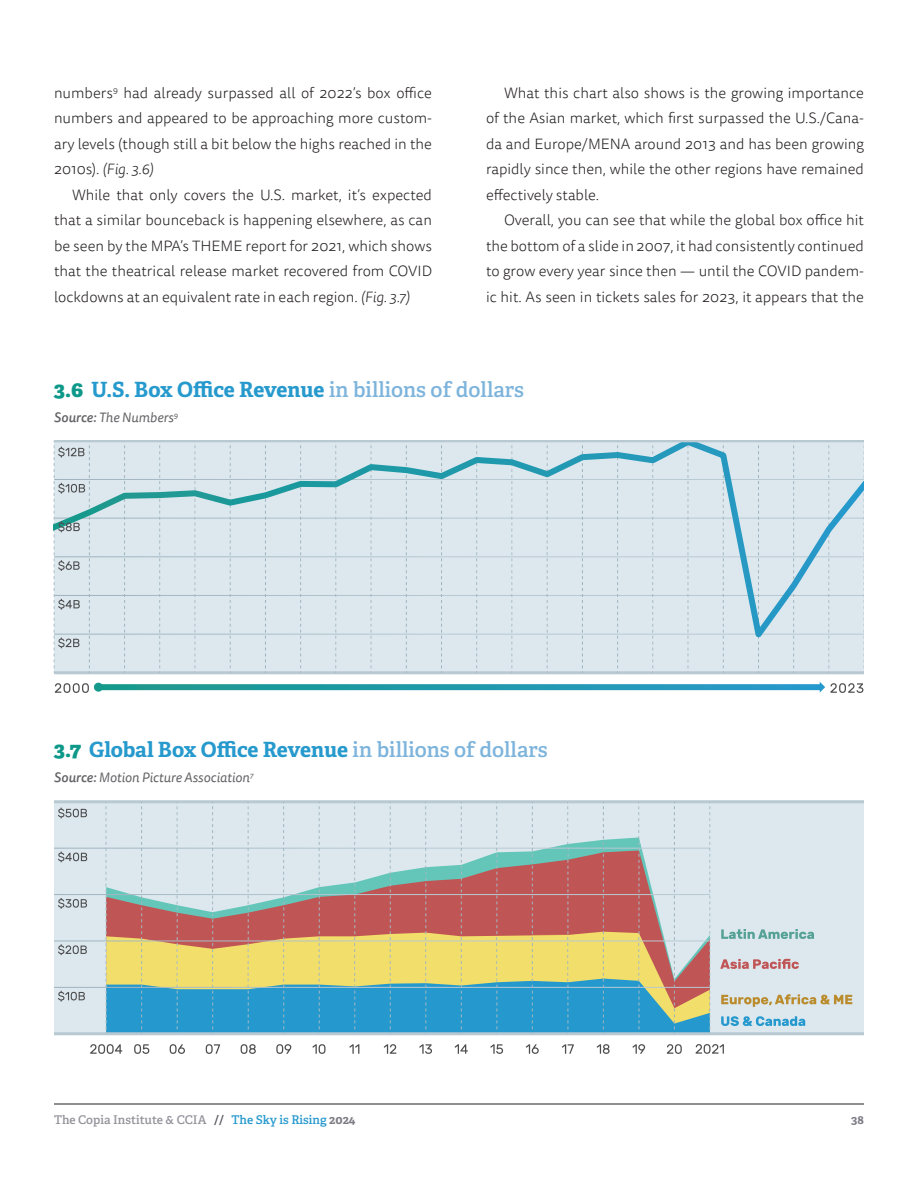
<style>
.page{position:relative;width:918px;height:1188px;background:#fff}
.page>*{position:absolute;margin:0;border:0;box-sizing:border-box;transform-origin:0 0}
.Head-Graph{font:700 21px "Adelle PE";letter-spacing:-.01em;color:#2699cd}
.Body{font:300 15px/25.5px "Tisa Sans Pro";color:#231f20;text-align:justify}
.Body-NoIndent{font:300 15px/25.5px "Tisa Sans Pro";color:#231f20;text-align:justify}
.Head-Graph-2{font:italic 13.5px "Tisa Sans Pro";color:#636366}
.t1{font:12px "Adelle PE Sb";color:#93939b}
.t2{font:700 12px "Adelle PE";color:#7d7c85}
.s1{font-style:italic}
.s2{font-family:"Adelle PE Eb";font-weight:400;color:#0e9889}
.s3{font-family:"Adelle PE Sb";font-weight:400;color:#7db4dc}
.s4{font-weight:500}
.s5{color:#5b5963}
.s6{color:#2699cd}
.s7{font-family:"Adelle PE";font-weight:700;color:#7d7c85}
</style>
<div class="page">
<hr style="left:54px;top:1104px;width:810px;height:1px;background:#231f20">
<div style="left:54px;top:441px;width:810px;height:232px;background:#dce8ee"></div>
<hr style="left:54px;top:671px;width:810px;height:3px;background:#b8c9d2">
<svg style="left:124px;top:649px;width:1px;height:24px"></svg>
<svg style="left:159px;top:649px;width:1px;height:24px"></svg>
<svg style="left:230px;top:649px;width:1px;height:24px"></svg>
<svg style="left:265px;top:649px;width:1px;height:24px"></svg>
<svg style="left:300px;top:649px;width:1px;height:24px"></svg>
<svg style="left:371px;top:649px;width:1px;height:19px"></svg>
<svg style="left:406px;top:649px;width:1px;height:24px"></svg>
<svg style="left:441px;top:649px;width:1px;height:24px"></svg>
<svg style="left:476px;top:649px;width:1px;height:24px"></svg>
<svg style="left:547px;top:649px;width:1px;height:20px"></svg>
<svg style="left:582px;top:649px;width:1px;height:24px"></svg>
<svg style="left:617px;top:649px;width:1px;height:24px"></svg>
<svg style="left:652px;top:649px;width:1px;height:24px"></svg>
<svg style="left:688px;top:649px;width:1px;height:19px"></svg>
<svg style="left:723px;top:649px;width:1px;height:24px"></svg>
<svg style="left:758px;top:649px;width:1px;height:24px"></svg>
<svg style="left:793px;top:649px;width:1px;height:24px"></svg>
<svg style="left:103px;top:684px;width:717px;height:6px;background:#269bad"></svg>
<svg style="left:55px;top:683px;width:48px;height:10px"></svg>
<svg style="left:820px;top:682px;width:43px;height:11px"></svg>
<svg style="left:90px;top:442px;width:774px;height:207px"></svg>
<svg style="left:54px;top:442px;width:36px;height:231px"></svg>
<hr style="left:54px;top:440px;width:810px;height:2px;background:#b8c9d2">
<div style="left:54px;top:802px;width:810px;height:232px;background:#dce8ee"></div>
<hr style="left:54px;top:800px;width:810px;height:3px;background:#b8c9d2">
<hr style="left:54px;top:1032px;width:810px;height:3px;background:#b8c9d2">
<svg style="left:58px;top:808px;width:29px;height:10px"></svg>
<hr style="left:54px;top:987px;width:656px;height:1px;background:#fff">
<svg style="left:58px;top:991px;width:27px;height:11px"></svg>
<hr style="left:54px;top:941px;width:656px;height:1px;background:#fff">
<svg style="left:58px;top:944px;width:29px;height:11px"></svg>
<hr style="left:54px;top:894px;width:656px;height:1px;background:#fff">
<svg style="left:58px;top:898px;width:29px;height:11px"></svg>
<hr style="left:54px;top:848px;width:656px;height:1px;background:#fff">
<svg style="left:58px;top:852px;width:29px;height:10px"></svg>
<svg style="left:90px;top:1044px;width:32px;height:10px"></svg>
<svg style="left:134px;top:1044px;width:15px;height:10px"></svg>
<svg style="left:170px;top:1044px;width:15px;height:10px"></svg>
<svg style="left:206px;top:1044px;width:14px;height:10px"></svg>
<svg style="left:241px;top:1044px;width:15px;height:10px"></svg>
<svg style="left:276px;top:1044px;width:15px;height:10px"></svg>
<svg style="left:312px;top:1044px;width:14px;height:10px"></svg>
<svg style="left:349px;top:1044px;width:10px;height:10px"></svg>
<svg style="left:384px;top:1044px;width:12px;height:10px"></svg>
<svg style="left:419px;top:1044px;width:13px;height:10px"></svg>
<svg style="left:455px;top:1044px;width:13px;height:10px"></svg>
<svg style="left:490px;top:1044px;width:13px;height:10px"></svg>
<svg style="left:526px;top:1044px;width:13px;height:10px"></svg>
<svg style="left:562px;top:1044px;width:12px;height:10px"></svg>
<svg style="left:597px;top:1044px;width:13px;height:10px"></svg>
<svg style="left:632px;top:1044px;width:13px;height:10px"></svg>
<svg style="left:667px;top:1044px;width:15px;height:10px"></svg>
<svg style="left:696px;top:1044px;width:28px;height:10px"></svg>
<svg style="left:721px;top:1016px;width:84px;height:10px"></svg>
<svg style="left:721px;top:994px;width:131px;height:13px"></svg>
<svg style="left:720px;top:959px;width:79px;height:10px"></svg>
<svg style="left:721px;top:929px;width:93px;height:10px"></svg>
<svg style="left:106px;top:802px;width:605px;height:232px"></svg>
<p class="Body-NoIndent" style="left:54px;top:80px;width:380px">numbers<sup>9</sup> had already surpassed all of 2022’s box office numbers and appeared to be approaching more custom&shy;ary levels (though still a bit below the highs reached in the 2010s). <span class="s1">(Fig. 3.6)</span></p>
<p class="Body" style="left:54px;top:182px;width:380px;text-indent:18px">While that only covers the U.S. market, it’s expected that a similar bounceback is happening elsewhere, as can be seen by the MPA’s THEME report for 2021, which shows that the theatrical release market recovered from COVID lockdowns at an equivalent rate in each region. <span class="s1">(Fig. 3.7)</span></p>
<p class="Body" style="left:486px;top:80px;width:380px;text-indent:18px">What this chart also shows is the growing importance of the Asian market, which first surpassed the U.S./Cana&shy;da and Europe/MENA around 2013 and has been growing rapidly since then, while the other regions have remained effectively stable.</p>
<p class="Body" style="left:486px;top:208px;width:380px;text-indent:18px">Overall, you can see that while the global box office hit the bottom of a slide in 2007, it had consistently continued to grow every year since then — until the COVID pandem&shy;ic hit. As seen in tickets sales for 2023, it appears that the</p>
<p class="Head-Graph" style="left:54px;top:374px;width:472px"><span class="s2">3.6</span> U.S. Box Office Revenue <span class="s3">in billions of dollars</span></p>
<p class="Head-Graph-2" style="left:54px;top:408px;width:125px"><span class="s4">Source:</span> The Numbers<sup>9</sup></p>
<p class="Head-Graph" style="left:54px;top:734px;width:495px"><span class="s2">3.7</span> Global Box Office Revenue <span class="s3">in billions of dollars</span></p>
<p class="Head-Graph-2" style="left:54px;top:768px;width:201px"><span class="s4">Source:</span> Motion Picture Association<sup>7</sup></p>
<p class="t1" style="left:54px;top:1111px;width:303px">The Copia Institute &amp; CCIA <span class="s5">//</span> <span class="s6">The Sky is Rising</span> <span class="s7">2024</span></p>
<p class="t2" style="left:851px;top:1111px;width:14px">38</p>
</div>
